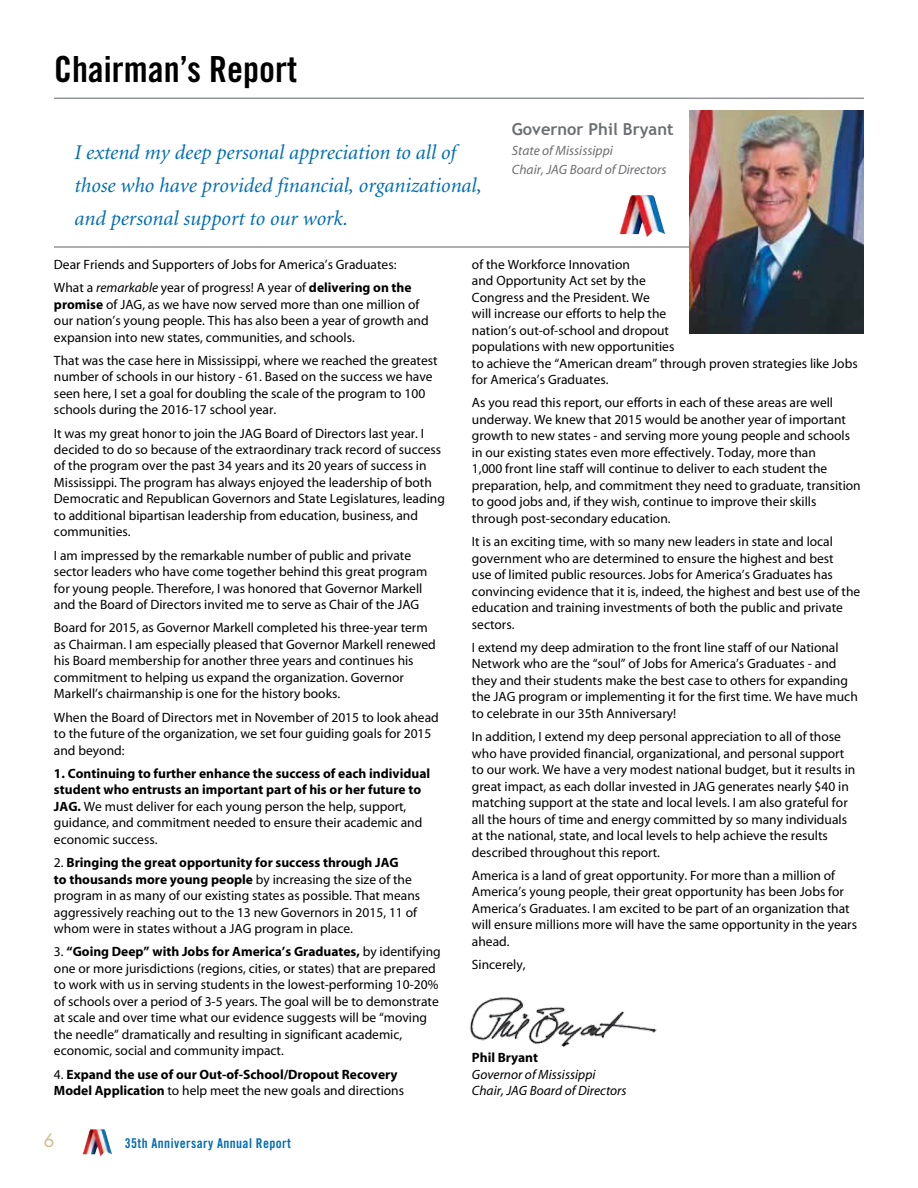
<style>
.page{position:relative;width:918px;height:1188px;background:#fff}
.page>*{position:absolute;margin:0;border:0;box-sizing:border-box;transform-origin:0 0}
.t1{font:36px "Trade Gothic Bold Cond Twenty";color:#000}
.t2{font:italic 21px/33px "Minion";color:#006db4}
.t3{font:18px "Futura";color:#cdc194}
.t4{font:700 16.5px "Trebuchet MS";color:#6d6e71}
.t5{font:13.5px/16.5px "Myriad";color:#000}
.t6{font:700 13.5px/16.5px "Myriad";color:#000}
.t7{font:italic 13.5px/16.5px "Myriad";color:#000}
.t8{font:italic 13.5px/19.5px "Myriad";color:#6d6e71}
.t9{font:13.5px "Trade Gothic Bold Cond Twenty";letter-spacing:.03em;color:#006db4}
.s1{font-style:italic}
.s2{font-weight:700}
.s3{font-weight:400}
</style>
<div class="page">
<img style="left:84px;top:1129px;width:10px;height:22px">
<img style="left:689px;top:111px;width:175px;height:222px">
<img style="left:621px;top:195px;width:16px;height:34px">
<hr style="left:54px;top:98px;width:810px;height:1px;background:#939598">
<hr style="left:54px;top:246px;width:635px;height:2px;background:#939598">
<img style="left:470px;top:997px;width:187px;height:50px">
<h1 class="t1" style="left:54px;top:47px;width:245px">Chairman’s Report</h1>
<h2 class="t2" style="left:75px;top:137px;width:409px">I extend my deep personal appreciation to all of those who have provided financial, organizational, and personal support to our work.</h2>
<p class="t4" style="left:512px;top:119px;width:163px">Governor Phil Bryant</p>
<p class="t8" style="left:512px;top:141px;width:156px">State of Mississippi<br>Chair, JAG Board of Directors</p>
<p class="t5" style="left:54px;top:253px;width:359px;line-height:23.2px">Dear Friends and Supporters of Jobs for America’s Graduates:<br>What a <span class="s1">remarkable</span> year of progress! A year of <span class="s2">delivering on the</span></p>
<p class="t5" style="left:54px;top:296px;width:376px"><span class="s2">promise</span> of JAG, as we have now served more than one million of our nation’s young people. This has also been a year of growth and expansion into new states, communities, and schools.</p>
<p class="t5" style="left:54px;top:353px;width:385px">That was the case here in Mississippi, where we reached the greatest number of schools in our history - 61. Based on the success we have seen here, I set a goal for doubling the scale of the program to 100 schools during the 2016-17 school year.</p>
<p class="t5" style="left:54px;top:425px;width:392px">It was my great honor to join the JAG Board of Directors last year. I decided to do so because of the extraordinary track record of success of the program over the past 34 years and its 20 years of success in Mississippi. The program has always enjoyed the leadership of both Democratic and Republican Governors and State Legislatures, leading to additional bipartisan leadership from education, business, and communities.</p>
<p class="t5" style="left:54px;top:548px;width:375px">I am impressed by the remarkable number of public and private sector leaders who have come together behind this great program for young people. Therefore, I was honored that Governor Markell and the Board of Directors invited me to serve as Chair of the JAG</p>
<p class="t5" style="left:54px;top:620px;width:383px">Board for 2015, as Governor Markell completed his three-year term as Chairman. I am especially pleased that Governor Markell renewed his Board membership for another three years and continues his commitment to helping us expand the organization. Governor Markell’s chairmanship is one for the history books.</p>
<p class="t5" style="left:54px;top:710px;width:386px">When the Board of Directors met in November of 2015 to look ahead to the future of the organization, we set four guiding goals for 2015 and beyond:</p>
<p class="t5" style="left:54px;top:766px;width:378px"><span class="s2">1. Continuing to further enhance the success of each individual student who entrusts an important part of his or her future to JAG.</span> We must deliver for each young person the help, support, guidance, and commitment needed to ensure their academic and economic success.</p>
<p class="t5" style="left:54px;top:855px;width:368px">2. <span class="s2">Bringing the great opportunity for success through JAG<br>to thousands more young people</span> by increasing the size of the program in as many of our existing states as possible. That means aggressively reaching out to the 13 new Governors in 2015, 11 of whom were in states without a JAG program in place.</p>
<p class="t5" style="left:54px;top:944px;width:388px">3. <span class="s2">“Going Deep” with Jobs for America’s Graduates,</span> by identifying one or more jurisdictions (regions, cities, or states) that are prepared to work with us in serving students in the lowest-performing 10-20% of schools over a period of 3-5 years. The goal will be to demonstrate at scale and over time what our evidence suggests will be “moving the needle” dramatically and resulting in significant academic, economic, social and community impact.</p>
<p class="t6" style="left:54px;top:1066px;width:352px"><span class="s3">4.</span> Expand the use of our Out-of-School/Dropout Recovery<br>Model Application <span class="s3">to help meet the new goals and directions</span></p>
<h3 class="t3" style="left:44px;top:1129px;width:12px">6</h3>
<p class="t9" style="left:125px;top:1135px;width:168px">35th Anniversary Annual Report</p>
<p class="t5" style="left:472px;top:256px;width:387px">of the Workforce Innovation<br>and Opportunity Act set by the<br>Congress and the President. We<br>will increase our efforts to help the<br>nation’s out-of-school and dropout<br>populations with new opportunities<br>to achieve the “American dream” through proven strategies like Jobs for America’s Graduates.</p>
<p class="t5" style="left:472px;top:395px;width:390px">As you read this report, our efforts in each of these areas are well underway. We knew that 2015 would be another year of important growth to new states - and serving more young people and schools in our existing states even more effectively. Today, more than<br>1,000 front line staff will continue to deliver to each student the preparation, help, and commitment they need to graduate, transition to good jobs and, if they wish, continue to improve their skills through post-secondary education.</p>
<p class="t5" style="left:472px;top:534px;width:390px">It is an exciting time, with so many new leaders in state and local government who are determined to ensure the highest and best<br>use of limited public resources. Jobs for America’s Graduates has convincing evidence that it is, indeed, the highest and best use of the education and training investments of both the public and private sectors.</p>
<p class="t5" style="left:472px;top:640px;width:387px">I extend my deep admiration to the front line staff of our National Network who are the “soul” of Jobs for America’s Graduates - and they and their students make the best case to others for expanding the JAG program or implementing it for the first time. We have much to celebrate in our 35th Anniversary!</p>
<p class="t5" style="left:472px;top:729px;width:385px">In addition, I extend my deep personal appreciation to all of those who have provided financial, organizational, and personal support to our work. We have a very modest national budget, but it results in great impact, as each dollar invested in JAG generates nearly $40 in matching support at the state and local levels. I am also grateful for all the hours of time and energy committed by so many individuals at the national, state, and local levels to help achieve the results described throughout this report.</p>
<p class="t5" style="left:472px;top:868px;width:387px">America is a land of great opportunity. For more than a million of America’s young people, their great opportunity has been Jobs for America’s Graduates. I am excited to be part of an organization that will ensure millions more will have the same opportunity in the years ahead.</p>
<p class="t5" style="left:472px;top:957px;width:55px">Sincerely,</p>
<p class="t6" style="left:472px;top:1050px;width:68px">Phil Bryant</p>
<p class="t7" style="left:472px;top:1066px;width:156px">Governor of Mississippi<br>Chair, JAG Board of Directors</p>
</div>
